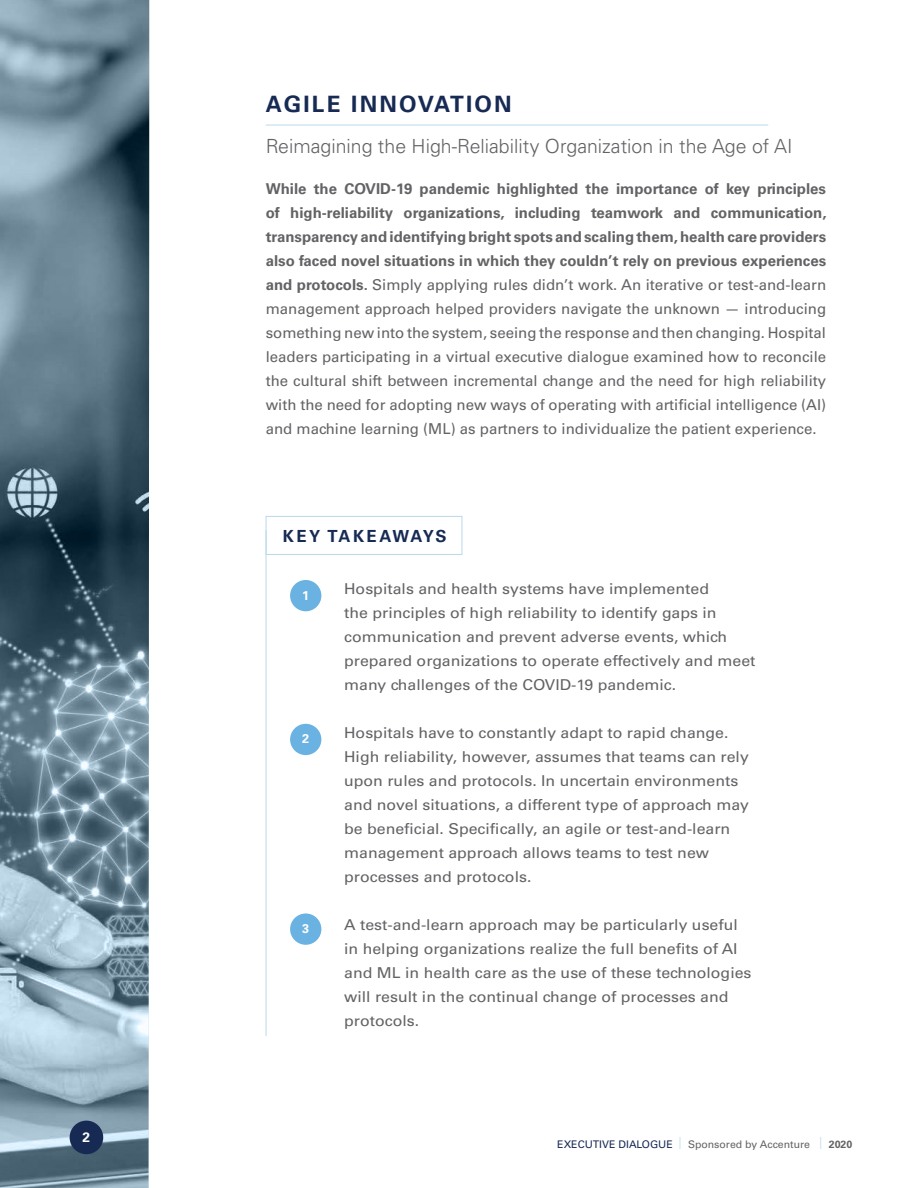
<style>
.page{position:relative;width:918px;height:1188px;background:#fff}
.page>*{position:absolute;margin:0;border:0;box-sizing:border-box;transform-origin:0 0}
.t1{font:700 22.5px "Univers LT Std";letter-spacing:.1em;color:#172a53}
.t2{font:300 19.5px "Univers LT Std";color:#636366}
.t3{font:700 16.65px "Univers LT Std";letter-spacing:.12em;color:#172a53}
.t4{font:15px/24px "Univers LT Std";color:#636366;text-align:justify}
.t5{font:15px/24px "Univers LT Std";color:#636366;scale:1.06 1}
.t6{font:700 13.65px "Univers LT Std";color:#fff}
.t7{font:700 12.75px "Univers LT Std";color:#fff}
.t8{font:10.5px "Univers LT Std";color:#636366}
.t9{font:700 10.5px "Univers LT Std";color:#636366}
.s1{font-weight:700}
.s2{color:#172a53}
.s3{font-weight:300;font-size:12px;color:#b9daec}
</style>
<div class="page">
<div style="left:290px;top:580px;width:31px;height:31px;background:#6ab2e2;border-radius:50%"></div>
<div style="left:290px;top:913px;width:31px;height:32px;background:#6ab2e2;border-radius:50%"></div>
<div style="left:290px;top:724px;width:31px;height:31px;background:#6ab2e2;border-radius:50%"></div>
<div style="left:266px;top:516px;width:196px;height:39px;border:1px solid #b9daec"></div>
<hr style="left:266px;top:530px;width:1px;height:506px;background:#b9daec">
<hr style="left:266px;top:125px;width:502px;height:1px;background:#b9daec">
<svg style="left:0;top:0;width:149px;height:1188px;background:#698393"></svg>
<div style="left:70px;top:1121px;width:33px;height:33px;background:#172a53;border-radius:50%"></div>
<p class="t6" style="left:82px;top:1129px;width:9px">2</p>
<h1 class="t1" style="left:266px;top:91px;width:248px">AGILE INNOVATION</h1>
<h2 class="t2" style="left:266px;top:134px;width:529px">Reimagining the High-Reliability Organization in the Age of AI</h2>
<p class="t4" style="left:266px;top:176px;width:562px"><span class="s1">While the COVID-19 pandemic highlighted the importance of key principles of high-reliability organizations, including teamwork and communication, transparency and identifying bright spots and scaling them, health care providers also faced novel situations in which they couldn’t rely on previous experiences and protocols.</span> Simply applying rules didn’t work. An iterative or test-and-learn management approach helped providers navigate the unknown — introducing something new into the system, seeing the response and then changing. Hospital leaders participating in a virtual executive dialogue examined how to reconcile the cultural shift between incremental change and the need for high reliability with the need for adopting new ways of operating with artificial intelligence (AI) and machine learning (ML) as partners to individualize the patient experience.</p>
<p class="t3" style="left:283px;top:527px;width:165px">KEY TAKEAWAYS</p>
<p class="t7" style="left:302px;top:588px;width:9px">1</p>
<p class="t7" style="left:302px;top:731px;width:9px">2</p>
<p class="t7" style="left:302px;top:921px;width:9px">3</p>
<p class="t5" style="left:344px;top:577px;width:390px">Hospitals and health systems have implemented<br>the principles of high reliability to identify gaps in communication and prevent adverse events, which prepared organizations to operate effectively and meet many challenges of the COVID-19 pandemic.</p>
<p class="t5" style="left:344px;top:721px;width:384px">Hospitals have to constantly adapt to rapid change.<br>High reliability, however, assumes that teams can rely upon rules and protocols. In uncertain environments and novel situations, a different type of approach may be beneficial. Specifically, an agile or test-and-learn management approach allows teams to test new processes and protocols.</p>
<p class="t5" style="left:344px;top:913px;width:386px">A test-and-learn approach may be particularly useful in helping organizations realize the full benefits of AI and ML in health care as the use of these technologies will result in the continual change of processes and protocols.</p>
<p class="t8" style="left:557px;top:1138px;width:254px"><span class="s2">EXECUTIVE DIALOGUE</span> <span class="s3">|</span> Sponsored by Accenture</p>
<p class="t9" style="left:820px;top:1138px;width:34px"><span class="s3">|</span> 2020</p>
</div>
